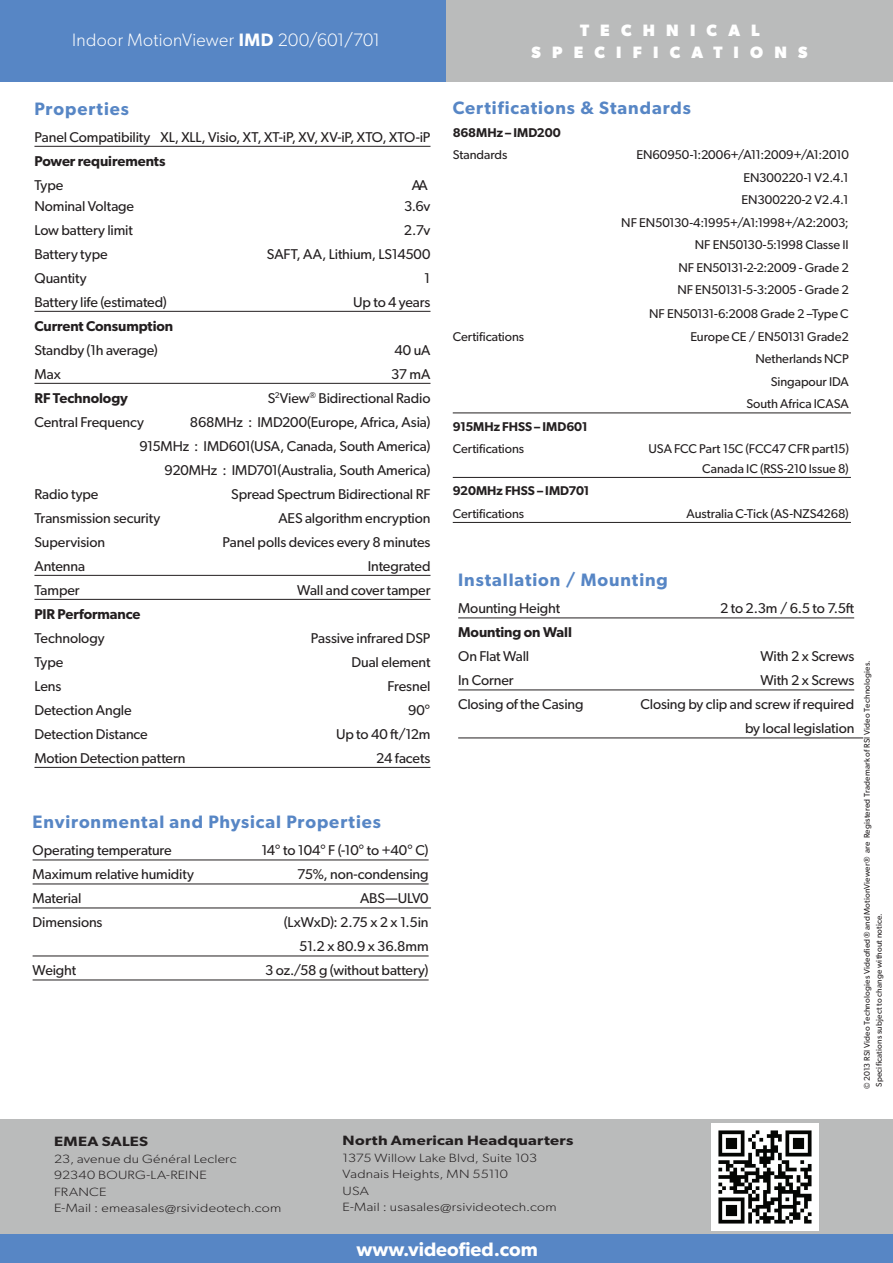
<style>
.page{position:relative;width:893px;height:1263px;background:#fff}
.page>*{position:absolute;margin:0;border:0;box-sizing:border-box;transform-origin:0 0}
.t1{font:600 19.5px "Gibson";color:#fff}
.t2{font:600 18px "Gibson";letter-spacing:.05em;color:#5786c5}
.t3{font:300 18px "Gibson";letter-spacing:.015em;color:#fff}
.t4{font:700 16.5px/22.5px "Gibson";letter-spacing:.675em;color:#fff;text-align:center}
.t5{font:14.25px/24px "Gibson";letter-spacing:-.01em;color:#231f20;text-align:right}
.t6{font:600 14.25px "Gibson";letter-spacing:-.005em;color:#231f20}
.t7{font:600 13.5px "Gibson";letter-spacing:.015em;color:#231f20;scale:1.2 1}
.t8{font:12.75px/22.5px "Gibson";letter-spacing:-.005em;color:#231f20;text-align:right}
.t9{font:600 12.75px "Gibson";letter-spacing:-.005em;color:#231f20}
.t10{font:300 12px/16.5px "Gibson";letter-spacing:.015em;color:#231f20;scale:1.2 1}
.t11{font:8.25px/12px "Gibson";letter-spacing:.02em;color:#231f20}
.s1{font-weight:600}
</style>
<div class="page">
<div style="left:0;top:1233px;width:893px;height:30px;background:#5786c5"></div>
<div style="left:0;top:0;width:446px;height:82px;background:#5786c5"></div>
<div style="left:446px;top:0;width:447px;height:82px;background:#babbbb"></div>
<hr style="left:34px;top:146px;width:396px;height:1px;background:#231f20">
<hr style="left:34px;top:311px;width:396px;height:1px;background:#231f20">
<hr style="left:34px;top:383px;width:396px;height:1px;background:#231f20">
<hr style="left:34px;top:575px;width:396px;height:1px;background:#231f20">
<hr style="left:34px;top:599px;width:396px;height:1px;background:#231f20">
<hr style="left:34px;top:767px;width:396px;height:1px;background:#231f20">
<hr style="left:33px;top:859px;width:396px;height:1px;background:#231f20">
<hr style="left:33px;top:883px;width:396px;height:1px;background:#231f20">
<hr style="left:33px;top:907px;width:398px;height:1px;background:#231f20">
<hr style="left:33px;top:955px;width:396px;height:1px;background:#231f20">
<hr style="left:33px;top:979px;width:396px;height:1px;background:#231f20">
<div style="left:0;top:1119px;width:893px;height:115px;background:#babbbb"></div>
<img style="left:712px;top:1124px;width:106px;height:106px">
<hr style="left:458px;top:617px;width:396px;height:1px;background:#231f20">
<hr style="left:458px;top:689px;width:396px;height:1px;background:#231f20">
<hr style="left:458px;top:737px;width:405px;height:1px;background:#231f20">
<hr style="left:453px;top:412px;width:398px;height:1px;background:#231f20">
<hr style="left:453px;top:477px;width:398px;height:1px;background:#231f20">
<hr style="left:453px;top:522px;width:398px;height:1px;background:#231f20">
<p class="t3" style="left:72px;top:29px;width:310px">Indoor MotionViewer <span class="s1">IMD</span> 200/601/701</p>
<p class="t2" style="left:34px;top:98px;width:96px">Properties</p>
<p class="t5" style="left:34px;top:125px;width:398px">Panel Compatibility XL, XLL, Visio, XT, XT-iP, XV, XV-iP, XTO, XTO-iP</p>
<p class="t6" style="left:34px;top:152px;width:133px">Power requirements</p>
<p class="t5" style="left:34px;top:173px;width:30px">Type</p>
<p class="t5" style="left:412px;top:173px;width:18px">AA</p>
<p class="t5" style="left:34px;top:194px;width:101px">Nominal Voltage</p>
<p class="t5" style="left:404px;top:194px;width:28px">3.6v</p>
<p class="t5" style="left:34px;top:218px;width:100px">Low battery limit</p>
<p class="t5" style="left:404px;top:218px;width:28px">2.7v</p>
<p class="t5" style="left:34px;top:242px;width:75px">Battery type</p>
<p class="t5" style="left:267px;top:242px;width:165px">SAFT, AA, Lithium, LS14500</p>
<p class="t5" style="left:34px;top:266px;width:54px">Quantity</p>
<p class="t5" style="left:424px;top:266px;width:8px">1</p>
<p class="t5" style="left:34px;top:290px;width:134px">Battery life (estimated)</p>
<p class="t5" style="left:353px;top:290px;width:79px">Up to 4 years</p>
<p class="t6" style="left:34px;top:317px;width:140px">Current Consumption</p>
<p class="t5" style="left:34px;top:338px;width:125px">Standby (1h average)</p>
<p class="t5" style="left:394px;top:338px;width:37px">40 uA</p>
<p class="t5" style="left:34px;top:362px;width:28px">Max</p>
<p class="t5" style="left:391px;top:362px;width:41px">37 mA</p>
<p class="t6" style="left:34px;top:389px;width:95px">RF Technology</p>
<p class="t5" style="left:268px;top:386px;width:164px">S<sup>2</sup>View<sup>®</sup> Bidirectional Radio</p>
<p class="t5" style="left:34px;top:410px;width:111px">Central Frequency</p>
<p class="t5" style="left:140px;top:410px;width:292px">868MHz : IMD200(Europe, Africa, Asia)<br>915MHz : IMD601(USA, Canada, South America)<br>920MHz : IMD701(Australia, South America)</p>
<p class="t5" style="left:34px;top:482px;width:66px">Radio type</p>
<p class="t5" style="left:231px;top:482px;width:201px">Spread Spectrum Bidirectional RF</p>
<p class="t5" style="left:34px;top:506px;width:127px">Transmission security</p>
<p class="t5" style="left:278px;top:506px;width:154px">AES algorithm encryption</p>
<p class="t5" style="left:34px;top:530px;width:72px">Supervision</p>
<p class="t5" style="left:222px;top:530px;width:210px">Panel polls devices every 8 minutes</p>
<p class="t5" style="left:34px;top:554px;width:52px">Antenna</p>
<p class="t5" style="left:368px;top:554px;width:64px">Integrated</p>
<p class="t5" style="left:34px;top:578px;width:47px">Tamper</p>
<p class="t5" style="left:297px;top:578px;width:135px">Wall and cover tamper</p>
<p class="t6" style="left:34px;top:605px;width:108px">PIR Performance</p>
<p class="t5" style="left:34px;top:626px;width:72px">Technology</p>
<p class="t5" style="left:311px;top:626px;width:121px">Passive infrared DSP</p>
<p class="t5" style="left:34px;top:650px;width:30px">Type</p>
<p class="t5" style="left:351px;top:650px;width:81px">Dual element</p>
<p class="t5" style="left:34px;top:674px;width:28px">Lens</p>
<p class="t5" style="left:388px;top:674px;width:44px">Fresnel</p>
<p class="t5" style="left:34px;top:698px;width:99px">Detection Angle</p>
<p class="t5" style="left:408px;top:698px;width:24px">90°</p>
<p class="t5" style="left:34px;top:722px;width:115px">Detection Distance</p>
<p class="t5" style="left:336px;top:722px;width:96px">Up to 40 ft/12m</p>
<p class="t5" style="left:34px;top:746px;width:152px">Motion Detection pattern</p>
<p class="t5" style="left:376px;top:746px;width:56px">24 facets</p>
<p class="t2" style="left:33px;top:811px;width:350px">Environmental and Physical Properties</p>
<p class="t5" style="left:33px;top:838px;width:141px">Operating temperature</p>
<p class="t5" style="left:261px;top:838px;width:169px">14° to 104° F (-10° to +40° C)</p>
<p class="t5" style="left:33px;top:862px;width:163px">Maximum relative humidity</p>
<p class="t5" style="left:297px;top:862px;width:133px">75%, non-condensing</p>
<p class="t5" style="left:33px;top:886px;width:50px">Material</p>
<p class="t5" style="left:360px;top:886px;width:70px">ABS—ULV0</p>
<p class="t5" style="left:33px;top:910px;width:71px">Dimensions</p>
<p class="t5" style="left:284px;top:910px;width:146px">(LxWxD): 2.75 x 2 x 1.5in<br>51.2 x 80.9 x 36.8mm</p>
<p class="t5" style="left:33px;top:958px;width:45px">Weight</p>
<p class="t5" style="left:265px;top:958px;width:165px">3 oz./58 g (without battery)</p>
<p class="t4" style="left:532px;top:18px;width:277px">TECHNICAL<br>SPECIFICATIONS</p>
<p class="t2" style="left:453px;top:97px;width:240px">Certifications &amp; Standards</p>
<p class="t9" style="left:453px;top:125px;width:109px">868MHz – IMD200</p>
<p class="t8" style="left:453px;top:144px;width:56px">Standards</p>
<p class="t8" style="left:621px;top:144px;width:229px">EN60950-1:2006+/A11:2009+/A1:2010<br>EN300220-1 V2.4.1<br>EN300220-2 V2.4.1<br>NF EN50130-4:1995+/A1:1998+/A2:2003;<br>NF EN50130-5:1998 Classe II<br>NF EN50131-2-2:2009 - Grade 2<br>NF EN50131-5-3:2005 - Grade 2</p>
<p class="t8" style="left:649px;top:303px;width:201px">NF EN50131-6:2008 Grade 2 –Type C</p>
<p class="t8" style="left:453px;top:325px;width:73px">Certifications</p>
<p class="t8" style="left:690px;top:325px;width:160px">Europe CE / EN50131 Grade2<br>Netherlands NCP<br>Singapour IDA<br>South Africa ICASA</p>
<p class="t9" style="left:453px;top:419px;width:136px">915MHz FHSS – IMD601</p>
<p class="t8" style="left:453px;top:438px;width:73px">Certifications</p>
<p class="t8" style="left:649px;top:439px;width:202px;line-height:19.5px">USA FCC Part 15C (FCC47 CFR part15)<br>Canada IC (RSS-210 Issue 8)</p>
<p class="t9" style="left:453px;top:483px;width:138px">920MHz FHSS – IMD701</p>
<p class="t8" style="left:453px;top:502px;width:73px">Certifications</p>
<p class="t8" style="left:687px;top:502px;width:164px">Australia C-Tick (AS-NZS4268)</p>
<p class="t2" style="left:458px;top:569px;width:211px">Installation / Mounting</p>
<p class="t5" style="left:458px;top:596px;width:103px">Mounting Height</p>
<p class="t5" style="left:720px;top:596px;width:136px">2 to 2.3m / 6.5 to 7.5ft</p>
<p class="t6" style="left:458px;top:624px;width:115px">Mounting on Wall</p>
<p class="t5" style="left:458px;top:644px;width:73px">On Flat Wall</p>
<p class="t5" style="left:760px;top:644px;width:95px">With 2 x Screws</p>
<p class="t5" style="left:458px;top:668px;width:57px">In Corner</p>
<p class="t5" style="left:760px;top:668px;width:95px">With 2 x Screws</p>
<p class="t5" style="left:458px;top:692px;width:127px">Closing of the Casing</p>
<p class="t5" style="left:641px;top:692px;width:215px">Closing by clip and screw if required by local legislation</p>
<p class="t11" style="left:861px;top:1089px;width:430px;rotate:-90deg">© 2013 RSI Video Technologies Videofied® and MotionViewer® are Registered Trademark of RSI Video Technologies.<br>Specifications subject to change without notice.</p>
<p class="t7" style="left:54px;top:1133px;width:80px">EMEA SALES</p>
<p class="t10" style="left:54px;top:1150px;width:191px">23, avenue du Général Leclerc<br>92340 BOURG-LA-REINE<br>FRANCE<br>E-Mail : emeasales@rsivideotech.com</p>
<p class="t7" style="left:343px;top:1132px;width:194px">North American Headquarters</p>
<p class="t10" style="left:343px;top:1149px;width:180px">1375 Willow Lake Blvd, Suite 103<br>Vadnais Heights, MN 55110<br>USA<br>E-Mail : usasales@rsivideotech.com</p>
<h1 class="t1" style="left:356px;top:1238px;width:183px">www.videofied.com</h1>
</div>
